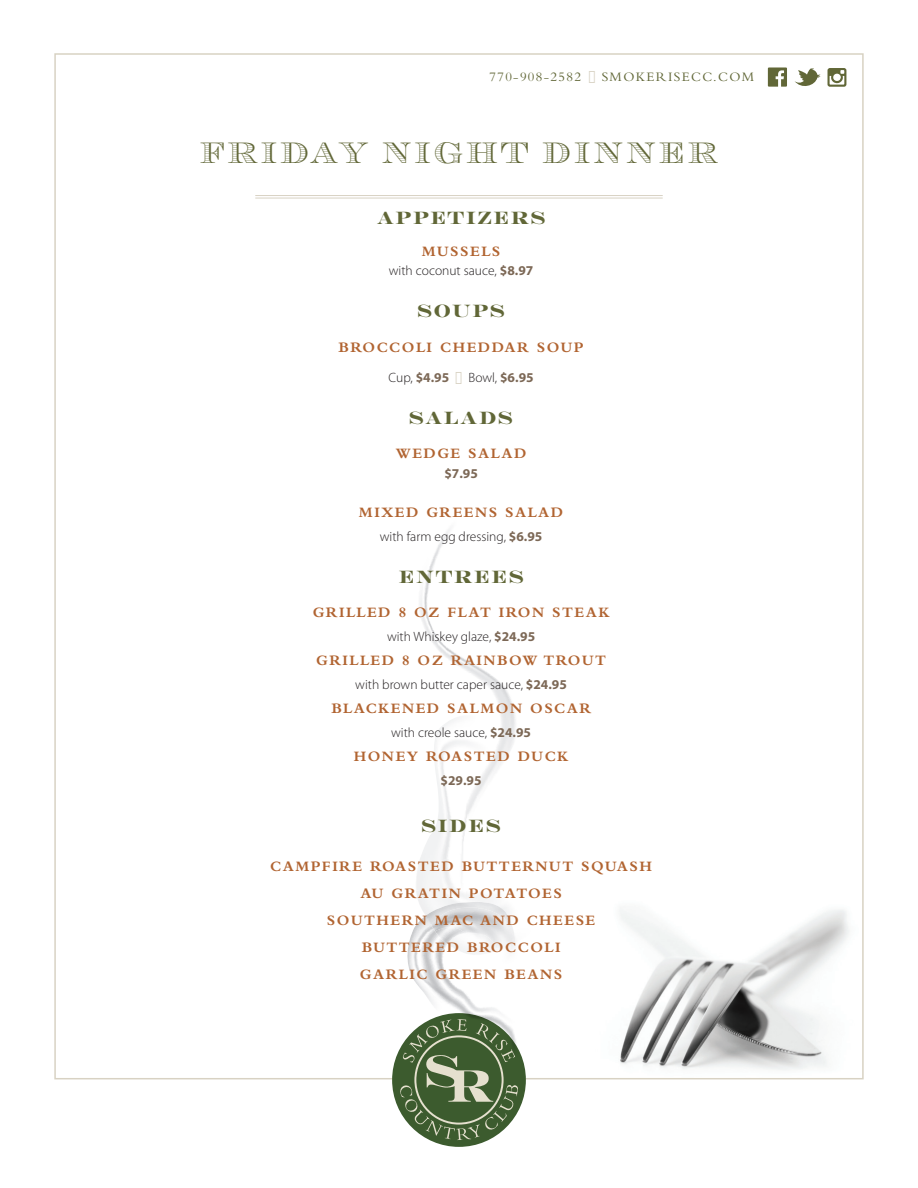
<style>
.page{position:relative;width:918px;height:1188px;background:#fff}
.page>*{position:absolute;margin:0;border:0;box-sizing:border-box;transform-origin:0 0}
.SMR_Headline{font:30px "Engravers DT Shaded";letter-spacing:.1em;color:#616737}
.DTS_Body_Copy{font:18px "Engravers DT Solid";letter-spacing:.1em;color:#616737}
.SMR_Subhead_1{font:18px "Engravers DT Solid";letter-spacing:.1em;color:#616737}
.DTS_Body_Copy-2{font:700 15px "Bembo Std";letter-spacing:.1em;color:#b16431}
.DTS_Body_Copy-3{font:300 13.5px "Myriad Pro";color:#231f20}
.t1{font:13.5px "Bembo Std";letter-spacing:.1em;color:#616737}
.DTS_Body_Copy-4{font:700 13.5px "Myriad Pro";color:#7c6856}
.s1{font-weight:700;color:#7c6856}
.s2{font-weight:300;color:#231f20}
</style>
<div class="page">
<img style="left:572px;top:908px;width:292px;height:172px">
<div style="left:392px;top:1013px;width:134px;height:134px;background:#3c5b2e;border-radius:50%"></div>
<svg style="left:400px;top:1025px;width:118px;height:115px"></svg>
<hr style="left:255px;top:195px;width:408px;height:1px;background:#d8d2c3">
<hr style="left:255px;top:198px;width:408px;height:1px;background:#d8d2c3">
<img style="left:420px;top:937px;width:103px;height:123px">
<img style="left:425px;top:902px;width:87px;height:14px">
<img style="left:407px;top:916px;width:39px;height:95px">
<img style="left:416px;top:925px;width:100px;height:80px">
<img style="left:431px;top:908px;width:85px;height:41px">
<img style="left:418px;top:529px;width:99px;height:356px">
<img style="left:459px;top:755px;width:41px;height:144px">
<svg style="left:794px;top:68px;width:27px;height:18px"></svg>
<svg style="left:768px;top:67px;width:19px;height:20px"></svg>
<svg style="left:828px;top:68px;width:18px;height:19px"></svg>
<p class="t1" style="left:489px;top:69px;width:93px">770-908-2582</p>
<p class="t1" style="left:602px;top:69px;width:154px">SMOKERISECC.COM</p>
<p class="SMR_Headline" style="left:200px;top:136px;width:520px">FRIDAY NIGHT DINNER</p>
<p class="SMR_Subhead_1" style="left:377px;top:208px;width:169px">APPETIZERS</p>
<p class="DTS_Body_Copy-2" style="left:422px;top:243px;width:80px">MUSSELS</p>
<p class="DTS_Body_Copy-3" style="left:389px;top:263px;width:146px">with coconut sauce, <span class="s1">$8.97</span></p>
<p class="DTS_Body_Copy" style="left:418px;top:301px;width:88px">SOUPS</p>
<p class="DTS_Body_Copy-2" style="left:339px;top:339px;width:246px">BROCCOLI CHEDDAR SOUP</p>
<p class="DTS_Body_Copy-4" style="left:389px;top:368px;width:62px"><span class="s2">Cup,</span> $4.95</p>
<p class="DTS_Body_Copy-3" style="left:469px;top:370px;width:67px">Bowl, <span class="s1">$6.95</span></p>
<p class="DTS_Body_Copy" style="left:410px;top:407px;width:104px">SALADS</p>
<p class="DTS_Body_Copy-2" style="left:396px;top:445px;width:132px">WEDGE SALAD</p>
<p class="DTS_Body_Copy-4" style="left:444px;top:464px;width:35px">$7.95</p>
<p class="DTS_Body_Copy-2" style="left:359px;top:504px;width:206px">MIXED GREENS SALAD</p>
<p class="DTS_Body_Copy-3" style="left:380px;top:529px;width:164px">with farm egg dressing, <span class="s1">$6.95</span></p>
<p class="DTS_Body_Copy" style="left:399px;top:566px;width:126px">ENTREES</p>
<p class="DTS_Body_Copy-2" style="left:313px;top:604px;width:298px">GRILLED 8 OZ FLAT IRON STEAK</p>
<p class="DTS_Body_Copy-3" style="left:387px;top:629px;width:150px">with Whiskey glaze, <span class="s1">$24.95</span></p>
<p class="DTS_Body_Copy-2" style="left:316px;top:652px;width:291px">GRILLED 8 OZ RAINBOW TROUT</p>
<p class="DTS_Body_Copy-3" style="left:355px;top:677px;width:213px">with brown butter caper sauce, <span class="s1">$24.95</span></p>
<p class="DTS_Body_Copy-2" style="left:331px;top:700px;width:261px">BLACKENED SALMON OSCAR</p>
<p class="DTS_Body_Copy-3" style="left:391px;top:725px;width:141px">with creole sauce, <span class="s1">$24.95</span></p>
<p class="DTS_Body_Copy-2" style="left:354px;top:748px;width:216px">HONEY ROASTED DUCK</p>
<p class="DTS_Body_Copy-4" style="left:441px;top:772px;width:42px">$29.95</p>
<p class="DTS_Body_Copy" style="left:422px;top:815px;width:80px">SIDES</p>
<p class="DTS_Body_Copy-2" style="left:270px;top:858px;width:383px">CAMPFIRE ROASTED BUTTERNUT SQUASH</p>
<p class="DTS_Body_Copy-2" style="left:360px;top:885px;width:203px">AU GRATIN POTATOES</p>
<p class="DTS_Body_Copy-2" style="left:327px;top:912px;width:270px">SOUTHERN MAC AND CHEESE</p>
<p class="DTS_Body_Copy-2" style="left:362px;top:939px;width:200px">BUTTERED BROCCOLI</p>
<p class="DTS_Body_Copy-2" style="left:360px;top:966px;width:204px">GARLIC GREEN BEANS</p>
</div>
